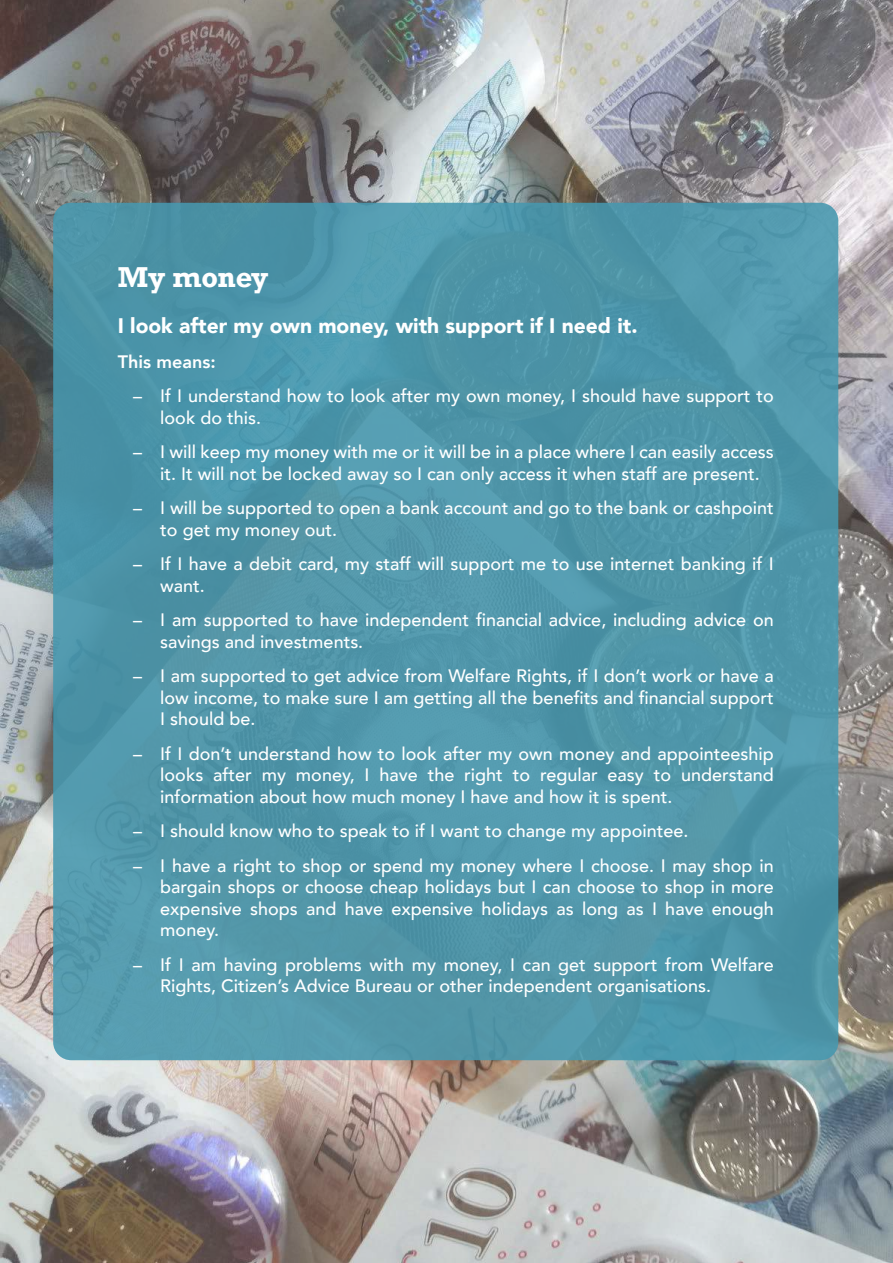
<style>
.page{position:relative;width:893px;height:1263px;background:#fff}
.page>*{position:absolute;margin:0;border:0;box-sizing:border-box;transform-origin:0 0}
.t1{font:700 27px "Rockwell";letter-spacing:-.015em;color:#fff}
.t2{font:900 21px "Avenir";color:#fff}
.t3{font:500 18px/21.6px "Avenir";color:#fff}
.t4{font:800 18px "Avenir";color:#fff}
</style>
<div class="page">
<img style="left:0;top:0;width:893px;height:1263px">
<div style="left:53px;top:203px;width:785px;height:857px;background:#5096a9;border-radius:18px"></div>
<h1 class="t1" style="left:118px;top:267px;width:152px">My money</h1>
<p class="t2" style="left:118px;top:317px;width:521px">I look after my own money, with support if I need it.</p>
<p class="t4" style="left:118px;top:354px;width:99px">This means:</p>
<p class="t3" style="left:160px;top:387px;width:615px;text-indent:-27px">– If I understand how to look after my own money, I should have support to look do this.</p>
<p class="t3" style="left:160px;top:443px;width:615px;text-indent:-27px">– I will keep my money with me or it will be in a place where I can easily access it. It will not be locked away so I can only access it when staff are present.</p>
<p class="t3" style="left:160px;top:499px;width:615px;text-indent:-27px">– I will be supported to open a bank account and go to the bank or cashpoint to get my money out.</p>
<p class="t3" style="left:160px;top:554px;width:615px;text-indent:-27px">– If I have a debit card, my staff will support me to use internet banking if I want.</p>
<p class="t3" style="left:160px;top:610px;width:615px;text-indent:-27px">– I am supported to have independent financial advice, including advice on savings and investments.</p>
<p class="t3" style="left:160px;top:666px;width:615px;text-align:justify;text-indent:-27px">– I am supported to get advice from Welfare Rights, if I don’t work or have a low income, to make sure I am getting all the benefits and financial support I should be.</p>
<p class="t3" style="left:160px;top:744px;width:615px;text-align:justify;text-indent:-27px">– If I don’t understand how to look after my own money and appointeeship looks after my money, I have the right to regular easy to understand information about how much money I have and how it is spent.</p>
<p class="t3" style="left:133px;top:822px;width:557px">– I should know who to speak to if I want to change my appointee.</p>
<p class="t3" style="left:160px;top:856px;width:615px;text-align:justify;text-indent:-27px">– I have a right to shop or spend my money where I choose. I may shop in bargain shops or choose cheap holidays but I can choose to shop in more expensive shops and have expensive holidays as long as I have enough money.</p>
<p class="t3" style="left:160px;top:955px;width:615px;text-indent:-27px">– If I am having problems with my money, I can get support from Welfare<br>Rights, Citizen’s Advice Bureau or other independent organisations.</p>
</div>
